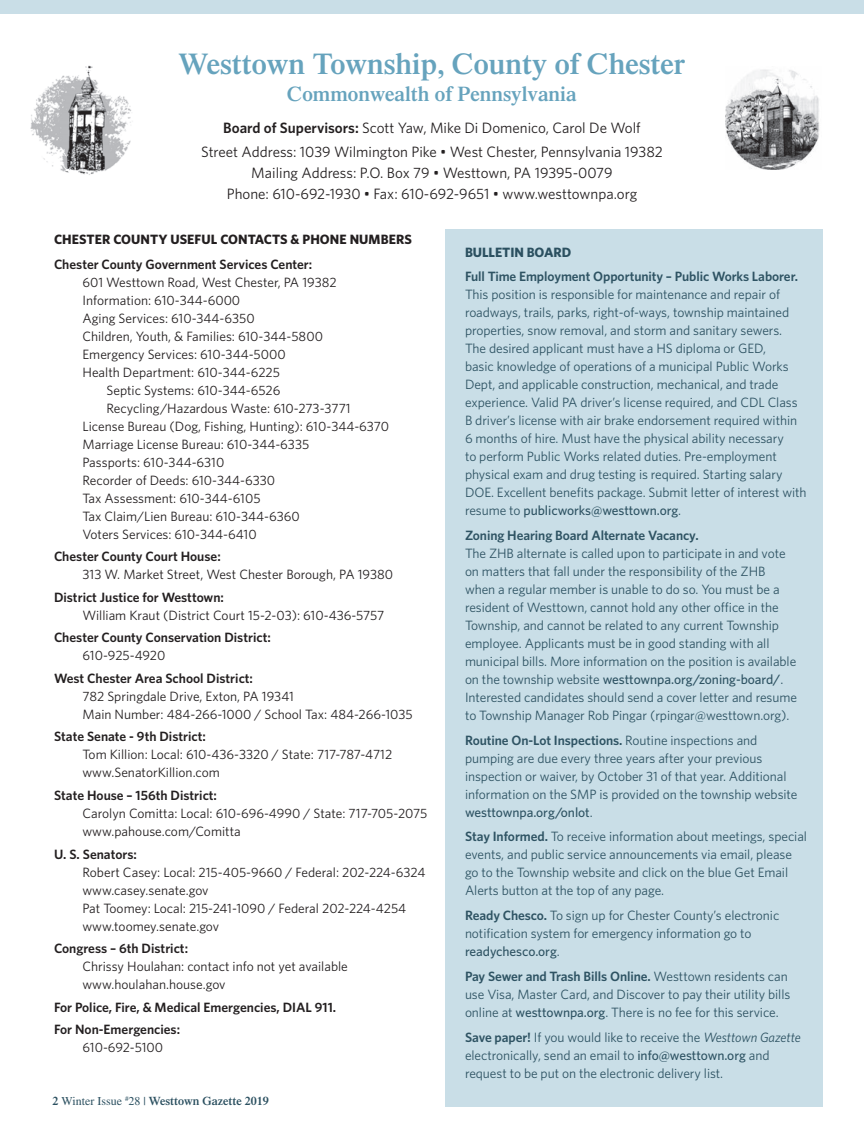
<style>
.page{position:relative;width:864px;height:1134px;background:#fff}
.page>*{position:absolute;margin:0;border:0;box-sizing:border-box;transform-origin:0 0}
.t1{font:600 30px "Times LT Std";color:#66a3bd}
.t2{font:600 21px "Times LT Std";color:#66a3bd}
.t3{font:15px/24px "Whitney";color:#231f20;text-align:center}
.t4{font:13.5px/18px "Whitney";letter-spacing:-.005em;color:#2e5363}
.t5{font:13.5px/18px "Whitney";color:#231f20}
.t6{font:600 13.5px/22.6px "Whitney";color:#231f20}
.t7{font:600 13.5px "Whitney";letter-spacing:-.005em;color:#2e5363}
.t8{font:700 13.5px "Whitney";letter-spacing:.005em;color:#231f20}
.t9{font:700 13.5px "Whitney";letter-spacing:-.005em;color:#2b5060}
.t10{font:13.5px "Whitney";letter-spacing:-.02em;color:#231f20}
.t11{font:600 12px "Times LT Std";color:#2b5060}
.s1{font-weight:600}
.s2{font-weight:500}
.s3{font-style:italic}
.s4{font-weight:400}
</style>
<div class="page">
<img style="left:726px;top:69px;width:94px;height:101px">
<img style="left:30px;top:65px;width:101px;height:110px">
<div style="left:446px;top:230px;width:377px;height:877px;background:#c9dee7"></div>
<div style="left:0;top:0;width:864px;height:14px;background:#c9dee7"></div>
<h1 class="t1" style="left:179px;top:46px;width:508px">Westtown Township, County of Chester</h1>
<h2 class="t2" style="left:287px;top:82px;width:291px">Commonwealth of Pennsylvania</h2>
<p class="t3" style="left:201px;top:115px;width:463px"><span class="s1">Board of Supervisors:</span> Scott Yaw, Mike Di Domenico, Carol De Wolf<br>Street Address: 1039 Wilmington Pike • West Chester, Pennsylvania 19382</p>
<p class="t3" style="left:227px;top:162px;width:412px;line-height:21px">Mailing Address: P.O. Box 79 • Westtown, PA 19395-0079<br>Phone: 610-692-1930 • Fax: 610-692-9651 • www.westtownpa.org</p>
<p class="t8" style="left:54px;top:230px;width:359px">CHESTER COUNTY USEFUL CONTACTS &amp; PHONE NUMBERS</p>
<p class="t6" style="left:54px;top:252px;width:260px">Chester County Government Services Center:</p>
<p class="t5" style="left:82px;top:273px;width:256px">601 Westtown Road, West Chester, PA 19382</p>
<p class="t5" style="left:82px;top:291px;width:159px">Information: 610-344-6000</p>
<p class="t5" style="left:82px;top:309px;width:174px">Aging Services: 610-344-6350</p>
<p class="t5" style="left:82px;top:327px;width:242px">Children, Youth, &amp; Families: 610-344-5800</p>
<p class="t5" style="left:82px;top:345px;width:205px">Emergency Services: 610-344-5000</p>
<p class="t5" style="left:82px;top:363px;width:199px">Health Department: 610-344-6225</p>
<p class="t5" style="left:107px;top:381px;width:175px">Septic Systems: 610-344-6526</p>
<p class="t5" style="left:107px;top:399px;width:246px">Recycling/Hazardous Waste: 610-273-3771</p>
<p class="t5" style="left:82px;top:417px;width:308px">License Bureau (Dog, Fishing, Hunting): 610-344-6370</p>
<p class="t5" style="left:82px;top:435px;width:228px">Marriage License Bureau: 610-344-6335</p>
<p class="t5" style="left:82px;top:453px;width:143px">Passports: 610-344-6310</p>
<p class="t5" style="left:82px;top:471px;width:194px">Recorder of Deeds: 610-344-6330</p>
<p class="t5" style="left:82px;top:489px;width:180px">Tax Assessment: 610-344-6105</p>
<p class="t5" style="left:82px;top:507px;width:219px">Tax Claim/Lien Bureau: 610-344-6360</p>
<p class="t5" style="left:82px;top:525px;width:176px">Voters Services: 610-344-6410</p>
<p class="t6" style="left:54px;top:545px;width:168px">Chester County Court House:</p>
<p class="t5" style="left:82px;top:565px;width:312px">313 W. Market Street, West Chester Borough, PA 19380</p>
<p class="t6" style="left:54px;top:585px;width:171px">District Justice for Westtown:</p>
<p class="t5" style="left:82px;top:606px;width:303px">William Kraut (District Court 15-2-03): 610-436-5757</p>
<p class="t6" style="left:54px;top:626px;width:218px">Chester County Conservation District:</p>
<p class="t10" style="left:82px;top:647px;width:84px">610-925-4920</p>
<p class="t6" style="left:54px;top:667px;width:201px">West Chester Area School District:</p>
<p class="t5" style="left:82px;top:687px;width:332px">782 Springdale Drive, Exton, PA 19341<br>Main Number: 484-266-1000 / School Tax: 484-266-1035</p>
<p class="t6" style="left:54px;top:725px;width:153px">State Senate - 9th District:</p>
<p class="t5" style="left:82px;top:745px;width:311px">Tom Killion: Local: 610-436-3320 / State: 717-787-4712 www.SenatorKillion.com</p>
<p class="t6" style="left:54px;top:784px;width:165px">State House – 156th District:</p>
<p class="t5" style="left:82px;top:804px;width:346px">Carolyn Comitta: Local: 610-696-4990 / State: 717-705-2075 www.pahouse.com/Comitta</p>
<p class="t6" style="left:54px;top:842px;width:84px">U. S. Senators:</p>
<p class="t5" style="left:82px;top:863px;width:344px">Robert Casey: Local: 215-405-9660 / Federal: 202-224-6324 www.casey.senate.gov<br>Pat Toomey: Local: 215-241-1090 / Federal 202-224-4254 www.toomey.senate.gov</p>
<p class="t6" style="left:54px;top:937px;width:136px">Congress – 6th District:</p>
<p class="t5" style="left:82px;top:957px;width:267px">Chrissy Houlahan: contact info not yet available www.houlahan.house.gov</p>
<p class="t6" style="left:54px;top:995px;width:284px">For Police, Fire, &amp; Medical Emergencies, DIAL 911.<br>For Non-Emergencies:</p>
<p class="t5" style="left:82px;top:1038px;width:82px">610-692-5100</p>
<p class="t9" style="left:465px;top:243px;width:108px">BULLETIN BOARD</p>
<p class="t7" style="left:465px;top:268px;width:334px">Full Time Employment Opportunity – Public Works Laborer.</p>
<p class="t4" style="left:465px;top:285px;width:343px">This position is responsible for maintenance and repair of roadways, trails, parks, right-of-ways, township maintained properties, snow removal, and storm and sanitary sewers.<br>The desired applicant must have a HS diploma or GED,<br>basic knowledge of operations of a municipal Public Works Dept, and applicable construction, mechanical, and trade experience. Valid PA driver’s license required, and CDL Class B driver’s license with air brake endorsement required within 6 months of hire. Must have the physical ability necessary<br>to perform Public Works related duties. Pre-employment physical exam and drug testing is required. Starting salary DOE. Excellent benefits package. Submit letter of interest with resume to <span class="s2">publicworks@westtown.org</span>.</p>
<p class="t7" style="left:465px;top:526px;width:235px">Zoning Hearing Board Alternate Vacancy.</p>
<p class="t4" style="left:465px;top:544px;width:334px">The ZHB alternate is called upon to participate in and vote on matters that fall under the responsibility of the ZHB when a regular member is unable to do so. You must be a resident of Westtown, cannot hold any other office in the Township, and cannot be related to any current Township employee. Applicants must be in good standing with all municipal bills. More information on the position is available on the township website <span class="s2">westtownpa.org/zoning-board/</span>.<br>Interested candidates should send a cover letter and resume to Township Manager Rob Pingar (rpingar@westtown.org).</p>
<p class="t4" style="left:465px;top:731px;width:334px"><span class="s1">Routine On-Lot Inspections.</span> Routine inspections and pumping are due every three years after your previous inspection or waiver, by October 31 of that year. Additional information on the SMP is provided on the township website <span class="s2">westtownpa.org/onlot</span>.</p>
<p class="t4" style="left:465px;top:827px;width:344px"><span class="s1">Stay Informed.</span> To receive information about meetings, special events, and public service announcements via email, please go to the Township website and click on the blue Get Email Alerts button at the top of any page.</p>
<p class="t4" style="left:465px;top:906px;width:316px"><span class="s1">Ready Chesco.</span> To sign up for Chester County’s electronic notification system for emergency information go to <span class="s2">readychesco.org</span>.</p>
<p class="t4" style="left:465px;top:967px;width:327px"><span class="s1">Pay Sewer and Trash Bills Online.</span> Westtown residents can use Visa, Master Card, and Discover to pay their utility bills online at <span class="s2">westtownpa.org</span>. There is no fee for this service.</p>
<p class="t4" style="left:465px;top:1028px;width:337px"><span class="s1">Save paper!</span> If you would like to receive the <span class="s3">Westtown Gazette </span>electronically, send an email to <span class="s2">info@westtown.org</span> and request to be put on the electronic delivery list.</p>
<p class="t11" style="left:52px;top:1094px;width:218px">2 <span class="s4">Winter Issue</span> <sup>#</sup><span class="s4">28 |</span> Westtown Gazette 2019</p>
</div>
